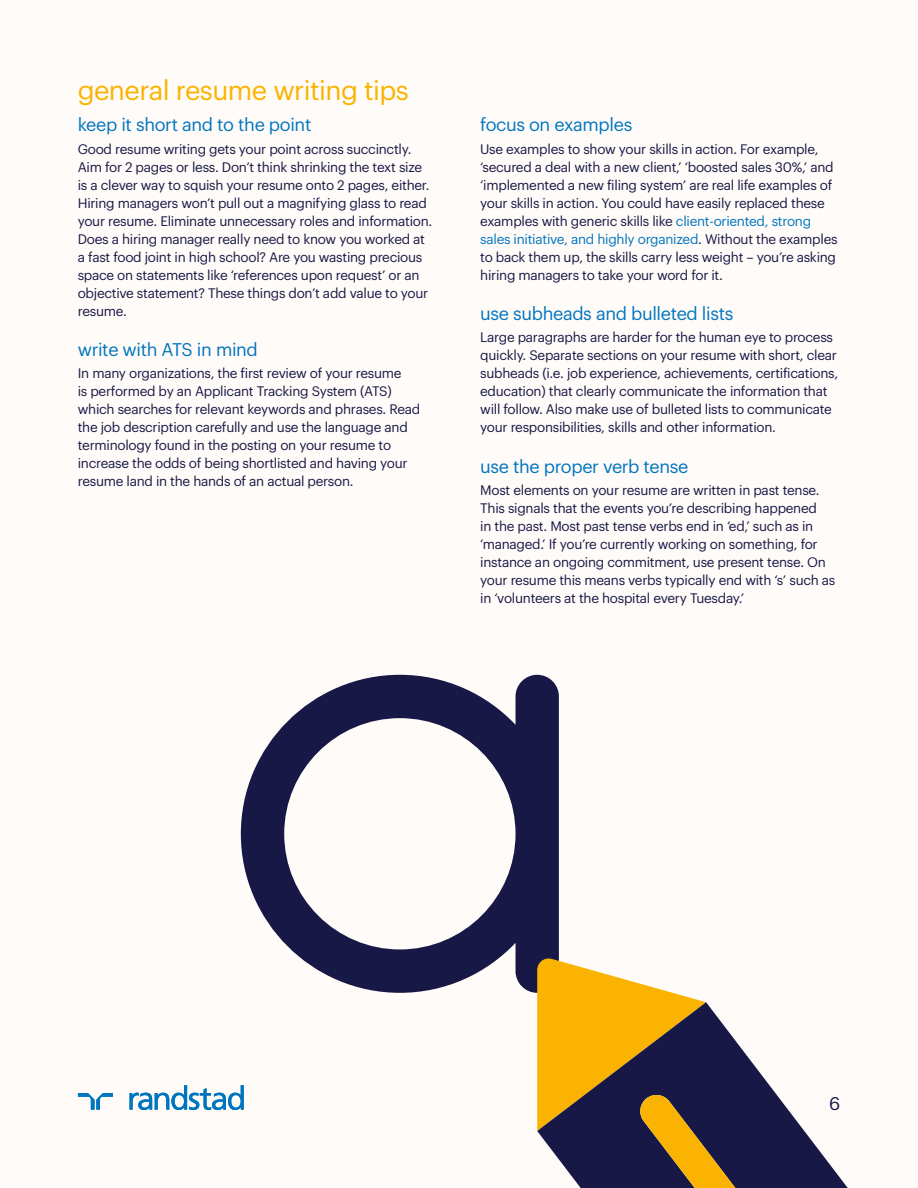
<style>
.page{position:relative;width:918px;height:1188px;background:#fffbf8}
.page>*{position:absolute;margin:0;border:0;box-sizing:border-box;transform-origin:0 0}
.t1{font:27px "Graphik";letter-spacing:-.02em;color:#fab300}
.t2{font:18px "Graphik";letter-spacing:-.02em;color:#0075bf}
.t3{font:18px "Graphik";color:#171846}
.t4{font:13.5px/18px "Graphik";letter-spacing:-.02em;color:#171846}
.s1{color:#0075bf}
</style>
<div class="page">
<svg style="left:78px;top:1093px;width:35px;height:17px"></svg>
<svg style="left:130px;top:1085px;width:114px;height:25px"></svg>
<svg style="left:241px;top:675px;width:318px;height:318px"></svg>
<svg style="left:735px;top:1040px;width:113px;height:148px"></svg>
<svg style="left:537px;top:957px;width:198px;height:231px;background:#977a44"></svg>
<h1 class="t1" style="left:78px;top:70px;width:333px">general resume writing tips</h1>
<h2 class="t2" style="left:78px;top:111px;width:235px">keep it short and to the point</h2>
<p class="t4" style="left:78px;top:139px;width:356px">Good resume writing gets your point across succinctly.<br>Aim for 2 pages or less. Don’t think shrinking the text size is a clever way to squish your resume onto 2 pages, either.<br>Hiring managers won’t pull out a magnifying glass to read your resume. Eliminate unnecessary roles and information.<br>Does a hiring manager really need to know you worked at a fast food joint in high school? Are you wasting precious space on statements like ‘references upon request’ or an objective statement? These things don’t add value to your resume.</p>
<h2 class="t2" style="left:78px;top:336px;width:182px">write with ATS in mind</h2>
<p class="t4" style="left:78px;top:363px;width:344px">In many organizations, the first review of your resume<br>is performed by an Applicant Tracking System (ATS) which searches for relevant keywords and phrases. Read the job description carefully and use the language and terminology found in the posting on your resume to increase the odds of being shortlisted and having your resume land in the hands of an actual person.</p>
<h2 class="t2" style="left:480px;top:111px;width:154px">focus on examples</h2>
<p class="t4" style="left:480px;top:139px;width:359px">Use examples to show your skills in action. For example, ‘secured a deal with a new client,’ ‘boosted sales 30%,’ and ‘implemented a new filing system’ are real life examples of your skills in action. You could have easily replaced these examples with generic skills like <span class="s1">client-oriented, strong sales initiative, and highly organized</span>. Without the examples to back them up, the skills carry less weight – you’re asking hiring managers to take your word for it.</p>
<h2 class="t2" style="left:480px;top:300px;width:255px">use subheads and bulleted lists</h2>
<p class="t4" style="left:480px;top:327px;width:360px">Large paragraphs are harder for the human eye to process quickly. Separate sections on your resume with short, clear subheads (i.e. job experience, achievements, certifications, education) that clearly communicate the information that will follow. Also make use of bulleted lists to communicate your responsibilities, skills and other information.</p>
<h2 class="t2" style="left:480px;top:453px;width:210px">use the proper verb tense</h2>
<p class="t4" style="left:480px;top:480px;width:357px">Most elements on your resume are written in past tense.<br>This signals that the events you’re describing happened<br>in the past. Most past tense verbs end in ‘ed,’ such as in ‘managed.’ If you’re currently working on something, for instance an ongoing commitment, use present tense. On your resume this means verbs typically end with ‘s’ such as in ‘volunteers at the hospital every Tuesday.’</p>
<h2 class="t3" style="left:829px;top:1090px;width:13px">6</h2>
</div>
